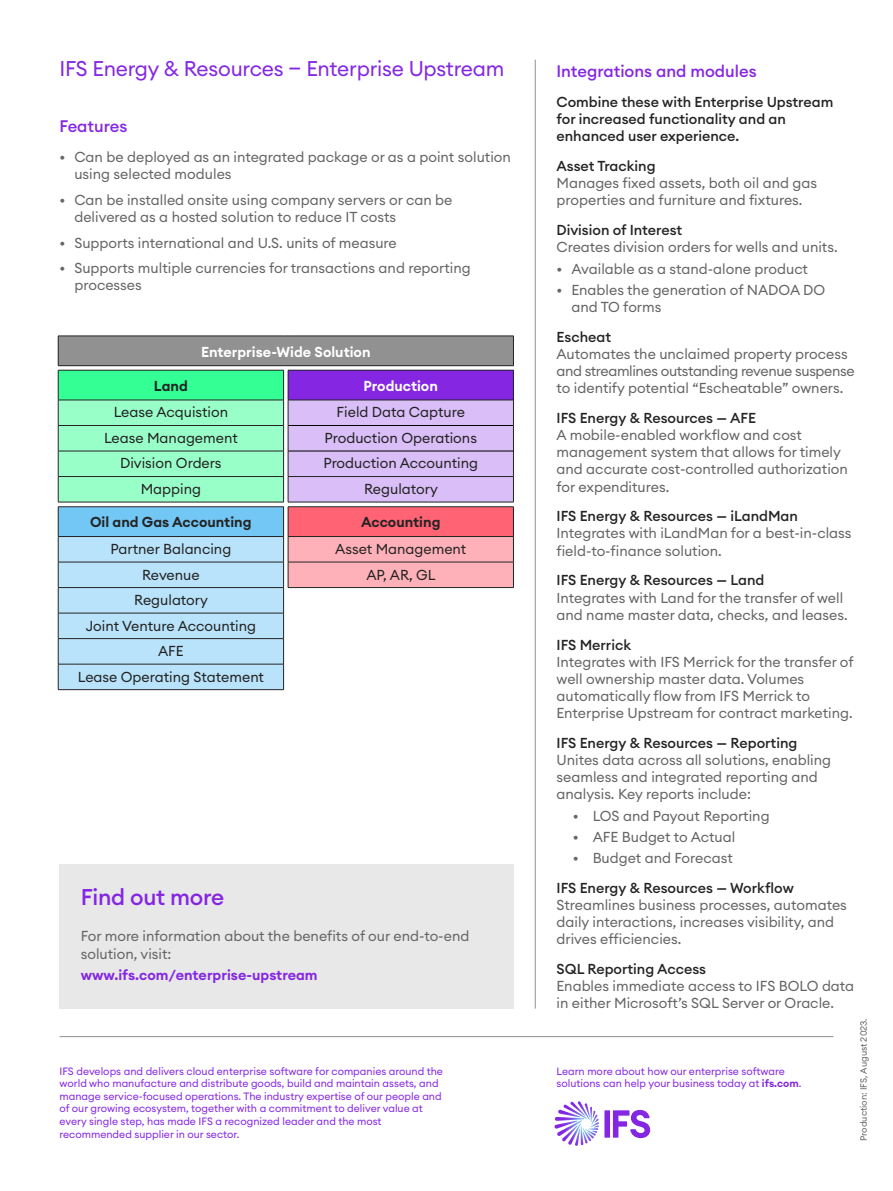
<style>
.page{position:relative;width:893px;height:1191px;background:#fff}
.page>*{position:absolute;margin:0;border:0;box-sizing:border-box;transform-origin:0 0}
.t1{font:500 22.5px "Euclid Circular A";letter-spacing:-.01em;color:#8526e3}
.t2{font:21px "Euclid Circular A";letter-spacing:-.01em;color:#8427e2}
.t3{font:500 16.5px "Euclid Circular A";color:#8526e3}
.t4{font:500 16.5px "Euclid Circular A";color:#8427e2}
.t5{font:14.25px/17.1px "Euclid Circular A";color:#656565}
.t6{font:500 14.25px/17.1px "Euclid Circular A";color:#242424}
.t7{font:14.25px/25.5px "Euclid Circular A";color:#232323;text-align:center}
.t8{font:600 14.25px "Euclid Circular A";color:#fff}
.t9{font:600 14.25px "Euclid Circular A";color:#242424}
.t10{font:600 14.25px "Euclid Circular A";color:#8427e2}
.t11{font:14.25px "Euclid Circular A";color:#242424}
.t12{font:10.5px/12.6px "Euclid Circular A";color:#8526e3}
.t13{font:9px "Euclid Circular A";color:#656565}
.s1{font-weight:600;color:#8427e2}
</style>
<div class="page">
<hr style="left:535px;top:60px;width:1px;height:948px;background:#919191">
<hr style="left:60px;top:1036px;width:773px;height:1px;background:#919191">
<svg style="left:554px;top:1101px;width:96px;height:44px"></svg>
<div style="left:58px;top:336px;width:455px;height:30px;background:#919191"></div>
<div style="left:58px;top:370px;width:226px;height:30px;background:#33ff94"></div>
<div style="left:288px;top:370px;width:225px;height:30px;background:#8526e3"></div>
<hr style="left:58px;top:370px;width:226px;height:1px;background:#242424">
<hr style="left:58px;top:370px;width:1px;height:30px;background:#242424">
<hr style="left:283px;top:370px;width:1px;height:30px;background:#242424">
<hr style="left:288px;top:370px;width:226px;height:1px;background:#242424">
<hr style="left:288px;top:370px;width:1px;height:30px;background:#242424">
<hr style="left:513px;top:370px;width:1px;height:30px;background:#242424">
<hr style="left:58px;top:336px;width:226px;height:1px;background:#242424">
<svg style="left:58px;top:336px;width:1px;height:29px"></svg>
<hr style="left:288px;top:336px;width:226px;height:1px;background:#242424">
<svg style="left:513px;top:337px;width:1px;height:28px"></svg>
<hr style="left:58px;top:365px;width:226px;height:1px;background:#242424">
<hr style="left:288px;top:365px;width:226px;height:1px;background:#242424">
<svg style="left:58px;top:400px;width:456px;height:289px"></svg>
<hr style="left:58px;top:689px;width:226px;height:1px;background:#242424">
<div style="left:60px;top:864px;width:454px;height:144px;background:#e8e8e8"></div>
<h2 class="t2" style="left:60px;top:55px;width:446px">IFS Energy &amp; Resources — Enterprise Upstream</h2>
<p class="t4" style="left:60px;top:116px;width:69px">Features</p>
<p class="t5" style="left:74px;top:148px;width:438px;text-indent:-15px">• Can be deployed as an integrated package or as a point solution using selected modules</p>
<p class="t5" style="left:74px;top:191px;width:379px;text-indent:-15px">• Can be installed onsite using company servers or can be delivered as a hosted solution to reduce IT costs</p>
<p class="t5" style="left:60px;top:234px;width:339px">• Supports international and U.S. units of measure</p>
<p class="t5" style="left:74px;top:259px;width:398px;text-indent:-15px">• Supports multiple currencies for transactions and reporting processes</p>
<p class="t8" style="left:201px;top:342px;width:171px">Enterprise-Wide Solution</p>
<p class="t9" style="left:154px;top:376px;width:35px">Land</p>
<p class="t8" style="left:364px;top:376px;width:76px">Production</p>
<p class="t7" style="left:114px;top:399px;width:116px">Lease Acquistion</p>
<p class="t7" style="left:337px;top:399px;width:130px">Field Data Capture</p>
<p class="t7" style="left:104px;top:425px;width:135px">Lease Management</p>
<p class="t7" style="left:325px;top:425px;width:154px">Production Operations</p>
<p class="t7" style="left:120px;top:450px;width:103px">Division Orders</p>
<p class="t7" style="left:323px;top:450px;width:156px">Production Accounting</p>
<p class="t7" style="left:141px;top:476px;width:62px">Mapping</p>
<p class="t7" style="left:364px;top:476px;width:75px">Regulatory</p>
<p class="t9" style="left:90px;top:513px;width:163px">Oil and Gas Accounting</p>
<p class="t9" style="left:361px;top:513px;width:81px">Accounting</p>
<p class="t7" style="left:110px;top:536px;width:122px">Partner Balancing</p>
<p class="t11" style="left:335px;top:540px;width:133px">Asset Management</p>
<p class="t7" style="left:142px;top:561px;width:59px">Revenue</p>
<p class="t11" style="left:366px;top:565px;width:71px">AP, AR, GL</p>
<p class="t7" style="left:78px;top:587px;width:188px">Regulatory<br>Joint Venture Accounting<br>AFE<br>Lease Operating Statement</p>
<h1 class="t1" style="left:81px;top:882px;width:145px">Find out more</h1>
<p class="t5" style="left:81px;top:927px;width:390px">For more information about the benefits of our end-to-end solution, visit:</p>
<p class="t10" style="left:81px;top:965px;width:238px">www.ifs.com/enterprise-upstream</p>
<p class="t3" style="left:556px;top:61px;width:202px">Integrations and modules</p>
<p class="t6" style="left:556px;top:93px;width:278px">Combine these with Enterprise Upstream for increased functionality and an enhanced user experience.</p>
<p class="t6" style="left:556px;top:157px;width:101px">Asset Tracking</p>
<p class="t5" style="left:556px;top:174px;width:262px">Manages fixed assets, both oil and gas properties and furniture and fixtures.</p>
<p class="t6" style="left:556px;top:221px;width:127px">Division of Interest</p>
<p class="t5" style="left:556px;top:238px;width:283px">Creates division orders for wells and units.</p>
<p class="t5" style="left:556px;top:260px;width:253px">• Available as a stand-alone product</p>
<p class="t5" style="left:571px;top:281px;width:255px;text-indent:-15px">• Enables the generation of NADOA DO and TO forms</p>
<p class="t6" style="left:556px;top:328px;width:56px">Escheat</p>
<p class="t5" style="left:556px;top:345px;width:300px">Automates the unclaimed property process and streamlines outstanding revenue suspense to identify potential “Escheatable” owners.</p>
<p class="t6" style="left:556px;top:409px;width:201px">IFS Energy &amp; Resources — AFE</p>
<p class="t5" style="left:556px;top:426px;width:293px">A mobile-enabled workflow and cost management system that allows for timely and accurate cost-controlled authorization for expenditures.</p>
<p class="t6" style="left:556px;top:508px;width:243px">IFS Energy &amp; Resources — iLandMan</p>
<p class="t5" style="left:556px;top:525px;width:297px">Integrates with iLandMan for a best-in-class field-to-finance solution.</p>
<p class="t6" style="left:556px;top:572px;width:209px">IFS Energy &amp; Resources — Land</p>
<p class="t5" style="left:556px;top:589px;width:293px">Integrates with Land for the transfer of well and name master data, checks, and leases.</p>
<p class="t6" style="left:556px;top:636px;width:76px">IFS Merrick</p>
<p class="t5" style="left:556px;top:653px;width:299px">Integrates with IFS Merrick for the transfer of well ownership master data. Volumes automatically flow from IFS Merrick to Enterprise Upstream for contract marketing.</p>
<p class="t6" style="left:556px;top:734px;width:242px">IFS Energy &amp; Resources — Reporting</p>
<p class="t5" style="left:556px;top:751px;width:276px">Unites data across all solutions, enabling seamless and integrated reporting and analysis. Key reports include:</p>
<p class="t5" style="left:573px;top:806px;width:198px">• LOS and Payout Reporting</p>
<p class="t5" style="left:573px;top:828px;width:164px">• AFE Budget to Actual</p>
<p class="t5" style="left:573px;top:849px;width:161px">• Budget and Forecast</p>
<p class="t6" style="left:556px;top:879px;width:239px">IFS Energy &amp; Resources — Workflow</p>
<p class="t5" style="left:556px;top:896px;width:292px">Streamlines business processes, automates daily interactions, increases visibility, and drives efficiencies.</p>
<p class="t6" style="left:556px;top:960px;width:151px">SQL Reporting Access</p>
<p class="t5" style="left:556px;top:977px;width:299px">Enables immediate access to IFS BOLO data in either Microsoft’s SQL Server or Oracle.</p>
<p class="t12" style="left:60px;top:1064px;width:385px">IFS develops and delivers cloud enterprise software for companies around the world who manufacture and distribute goods, build and maintain assets, and manage service-focused operations. The industry expertise of our people and of our growing ecosystem, together with a commitment to deliver value at every single step, has made IFS a recognized leader and the most recommended supplier in our sector.</p>
<p class="t12" style="left:556px;top:1064px;width:246px">Learn more about how our enterprise software solutions can help your business today at <span class="s1">ifs.com</span>.</p>
<p class="t13" style="left:858px;top:1141px;width:124px;rotate:-90deg">Production: IFS, August 2023.</p>
</div>
